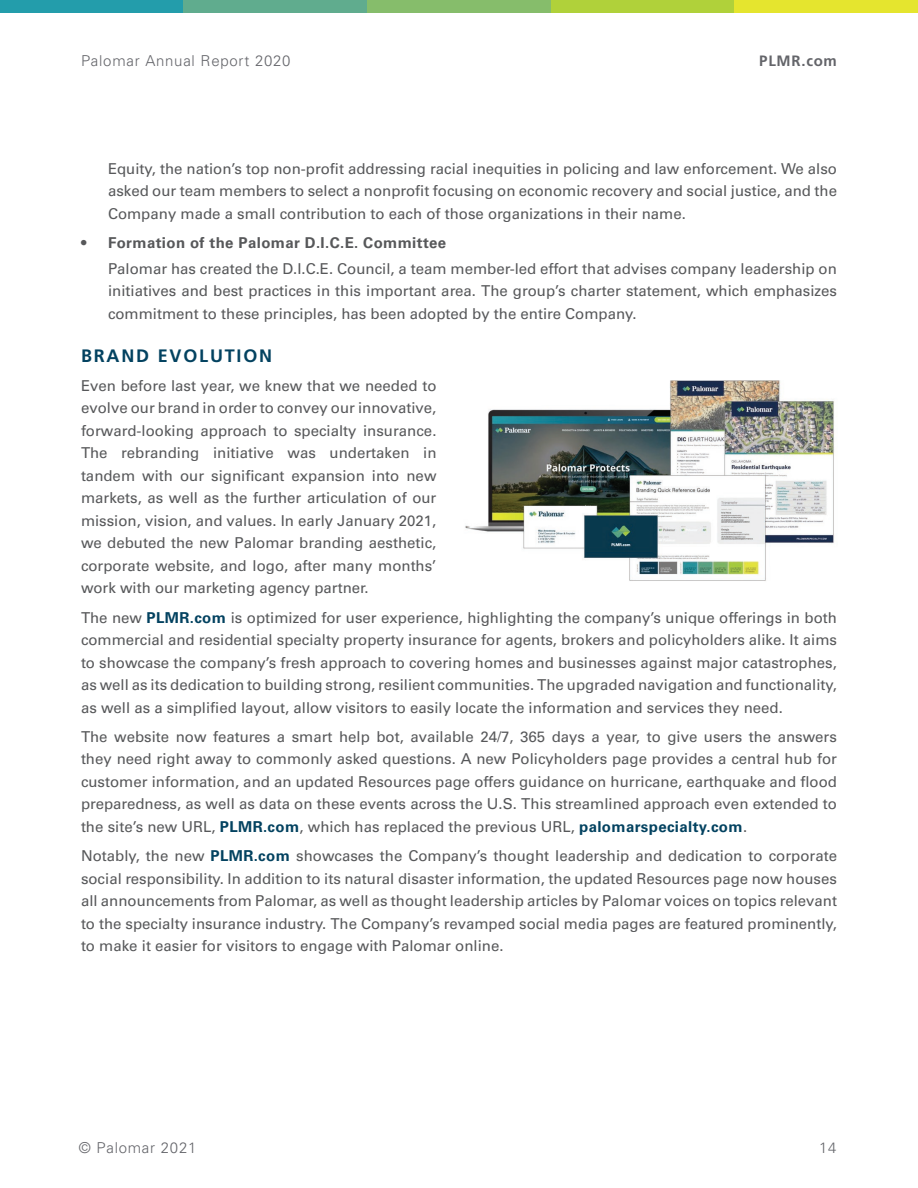
<style>
.page{position:relative;width:918px;height:1188px;background:#fff}
.page>*{position:absolute;margin:0;border:0;box-sizing:border-box;transform-origin:0 0}
.t1{font:700 18px "Frutiger";letter-spacing:.1em;color:#034260}
.t2{font:15px/22.5px "Univers LT 55 Rm";color:#57585a;text-align:justify}
.t3{font:15px "Univers LT 65 Bd";letter-spacing:.025em;color:#57585a}
.t4{font:15px "Univers LT 45 Lt";letter-spacing:.05em;color:#64656a}
.t5{font:700 15px "Frutiger";letter-spacing:.05em;color:#64656a}
.s1{font-family:"Univers LT 55 Rm"}
.s2{font-family:"Univers LT 65 Bd";color:#034260}
</style>
<div class="page">
<div style="left:0;top:0;width:184px;height:13px;background:#239dab"></div>
<div style="left:367px;top:0;width:184px;height:13px;background:#86bd6b"></div>
<div style="left:184px;top:0;width:183px;height:13px;background:#60ac8e"></div>
<div style="left:551px;top:0;width:183px;height:13px;background:#b0d13a"></div>
<div style="left:734px;top:0;width:184px;height:13px;background:#e5e52e"></div>
<img style="left:465px;top:381px;width:370px;height:200px">
<p class="t4" style="left:81px;top:52px;width:211px">Palomar Annual Report 2020</p>
<p class="t5" style="left:759px;top:52px;width:79px">PLMR.com</p>
<p class="t2" style="left:108px;top:158px;width:731px">Equity, the nation’s top non-profit addressing racial inequities in policing and law enforcement. We also asked our team members to select a nonprofit focusing on economic recovery and social justice, and the Company made a small contribution to each of those organizations in their name.</p>
<p class="t3" style="left:81px;top:234px;width:367px"><span class="s1">•</span> Formation of the Palomar D.I.C.E. Committee</p>
<p class="t2" style="left:108px;top:258px;width:731px">Palomar has created the D.I.C.E. Council, a team member-led effort that advises company leadership on initiatives and best practices in this important area. The group’s charter statement, which emphasizes commitment to these principles, has been adopted by the entire Company.</p>
<p class="t1" style="left:81px;top:345px;width:193px">BRAND EVOLUTION</p>
<p class="t2" style="left:81px;top:375px;width:357px">Even before last year, we knew that we needed to evolve our brand in order to convey our innovative, forward-looking approach to specialty insurance.<br>The rebranding initiative was undertaken in tandem with our significant expansion into new markets, as well as the further articulation of our mission, vision, and values. In early January 2021, we debuted the new Palomar branding aesthetic, corporate website, and logo, after many months’ work with our marketing agency partner.</p>
<p class="t2" style="left:81px;top:606px;width:758px">The new <span class="s2">PLMR.com</span> is optimized for user experience, highlighting the company’s unique offerings in both commercial and residential specialty property insurance for agents, brokers and policyholders alike. It aims to showcase the company’s fresh approach to covering homes and businesses against major catastrophes, as well as its dedication to building strong, resilient communities. The upgraded navigation and functionality, as well as a simplified layout, allow visitors to easily locate the information and services they need.</p>
<p class="t2" style="left:81px;top:726px;width:758px">The website now features a smart help bot, available 24/7, 365 days a year, to give users the answers they need right away to commonly asked questions. A new Policyholders page provides a central hub for customer information, and an updated Resources page offers guidance on hurricane, earthquake and flood preparedness, as well as data on these events across the U.S. This streamlined approach even extended to the site’s new URL, <span class="s2">PLMR.com</span>, which has replaced the previous URL, <span class="s2">palomarspecialty.com</span>.</p>
<p class="t2" style="left:81px;top:845px;width:758px">Notably, the new <span class="s2">PLMR.com</span> showcases the Company’s thought leadership and dedication to corporate social responsibility. In addition to its natural disaster information, the updated Resources page now houses all announcements from Palomar, as well as thought leadership articles by Palomar voices on topics relevant to the specialty insurance industry. The Company’s revamped social media pages are featured prominently, to make it easier for visitors to engage with Palomar online.</p>
<p class="t4" style="left:79px;top:1139px;width:119px">© Palomar 2021</p>
<p class="t4" style="left:819px;top:1139px;width:19px">14</p>
</div>
